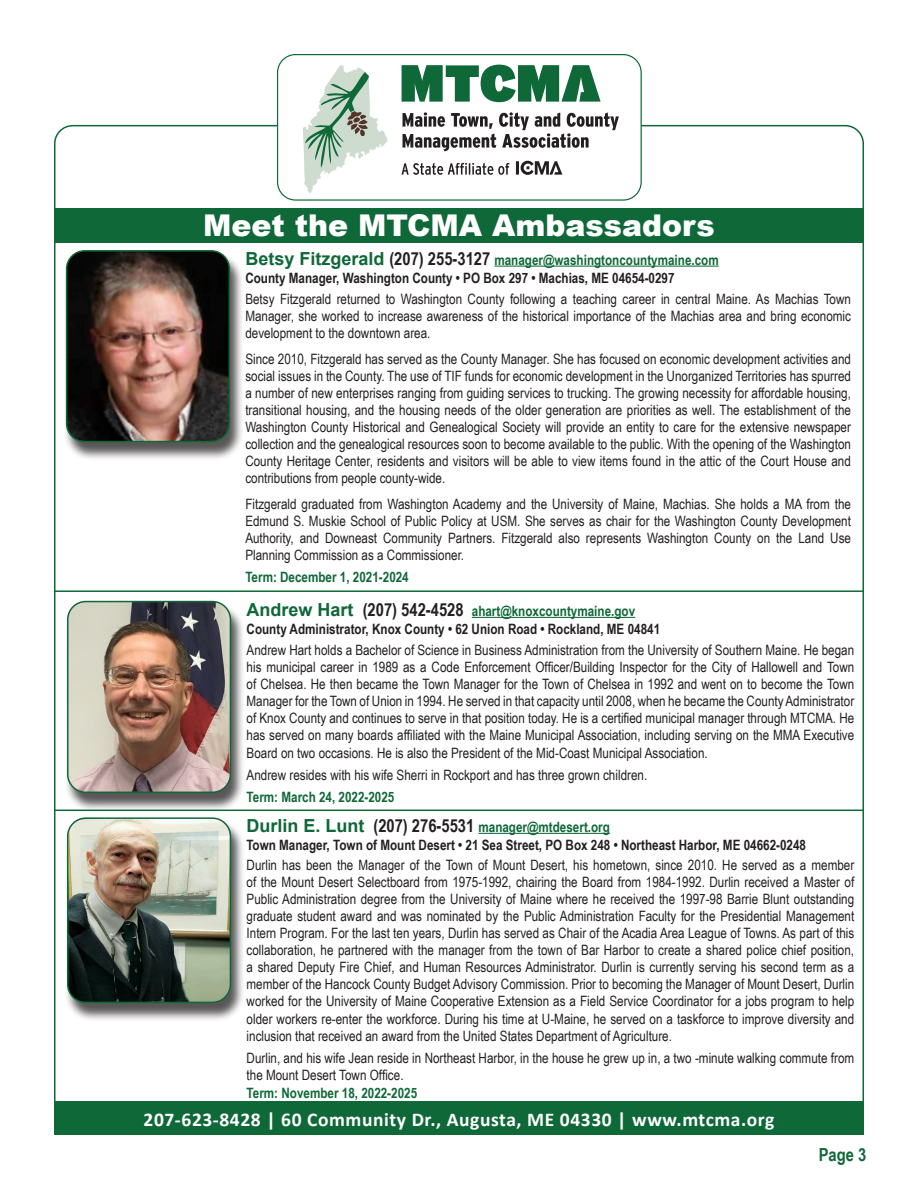
<style>
.page{position:relative;width:918px;height:1188px;background:#fff}
.page>*{position:absolute;margin:0;border:0;box-sizing:border-box;transform-origin:0 0}
.t1{font:900 30px "Arial";color:#fff}
.t2{font:700 19.5px "Calibri";letter-spacing:.03em;color:#fff}
.t3{font:700 18px "Arial Narrow";color:#0f6838}
.t4{font:14.25px/17.1px "Arial Narrow";color:#231f20;text-align:justify}
.t5{font:700 14.25px "Arial Narrow";color:#0f6838}
.t6{font:700 14.25px "Arial Narrow";color:#231f20}
.s1{font-family:"Arial";font-size:18px}
.s2{font-size:18px;color:#231f20}
</style>
<div class="page">
<div style="left:54px;top:1101px;width:810px;height:34px;background:#0f6838"></div>
<div style="left:54px;top:208px;width:810px;height:35px;background:#0f6838"></div>
<svg style="left:403px;top:112px;width:216px;height:39px"></svg>
<svg style="left:516px;top:161px;width:46px;height:14px"></svg>
<svg style="left:402px;top:163px;width:107px;height:12px"></svg>
<svg style="left:402px;top:65px;width:199px;height:37px"></svg>
<svg style="left:303px;top:65px;width:85px;height:128px"></svg>
<div style="left:277px;top:54px;width:365px;height:147px;border:1px solid #0f6838;border-radius:18px"></div>
<hr style="left:55px;top:590px;width:809px;height:2px;background:#0f6838">
<hr style="left:494px;top:266px;width:225px;height:1px;background:#0f6838">
<div style="left:63px;top:252px;width:180px;height:209px;background:#231f20;opacity:.75"></div>
<img style="left:67px;top:251px;width:162px;height:191px">
<div style="left:66px;top:250px;width:164px;height:192px;border:2px solid #0f6838;border-radius:18px"></div>
<hr style="left:472px;top:617px;width:163px;height:1px;background:#0f6838">
<div style="left:64px;top:603px;width:180px;height:208px;background:#231f20;opacity:.75"></div>
<img style="left:68px;top:602px;width:162px;height:190px">
<div style="left:67px;top:601px;width:164px;height:192px;border:2px solid #0f6838;border-radius:18px"></div>
<hr style="left:54px;top:810px;width:809px;height:1px;background:#0f6838">
<hr style="left:478px;top:833px;width:132px;height:1px;background:#0f6838">
<div style="left:64px;top:820px;width:180px;height:202px;background:#231f20;opacity:.75"></div>
<img style="left:68px;top:820px;width:162px;height:182px">
<div style="left:67px;top:817px;width:164px;height:186px;border:2px solid #0f6838;border-radius:18px"></div>
<p class="t1" style="left:203px;top:204px;width:513px">Meet the MTCMA Ambassadors</p>
<p class="t5" style="left:245px;top:249px;width:475px"><span class="s1">Betsy Fitzgerald</span> <span class="s2">(207) 255-3127</span> manager@washingtoncountymaine.com</p>
<p class="t6" style="left:245px;top:267px;width:431px">County Manager, Washington County • PO Box 297 • Machias, ME 04654-0297</p>
<p class="t4" style="left:245px;top:290px;width:607px">Betsy Fitzgerald returned to Washington County following a teaching career in central Maine. As Machias Town Manager, she worked to increase awareness of the historical importance of the Machias area and bring economic development to the downtown area.</p>
<p class="t4" style="left:245px;top:349px;width:607px">Since 2010, Fitzgerald has served as the County Manager. She has focused on economic development activities and social issues in the County. The use of TIF funds for economic development in the Unorganized Territories has spurred a number of new enterprises ranging from guiding services to trucking. The growing necessity for affordable housing, transitional housing, and the housing needs of the older generation are priorities as well. The establishment of the Washington County Historical and Genealogical Society will provide an entity to care for the extensive newspaper collection and the genealogical resources soon to become available to the public. With the opening of the Washington County Heritage Center, residents and visitors will be able to view items found in the attic of the Court House and contributions from people county-wide.</p>
<p class="t4" style="left:245px;top:495px;width:607px">Fitzgerald graduated from Washington Academy and the University of Maine, Machias. She holds a MA from the Edmund S. Muskie School of Public Policy at USM. She serves as chair for the Washington County Development Authority, and Downeast Community Partners. Fitzgerald also represents Washington County on the Land Use Planning Commission as a Commissioner.</p>
<p class="t5" style="left:245px;top:567px;width:165px">Term: December 1, 2021-2024</p>
<p class="t5" style="left:247px;top:600px;width:390px"><span class="s1">Andrew Hart</span> <span class="s2">(207) 542-4528</span> ahart@knoxcountymaine.gov</p>
<p class="t6" style="left:247px;top:618px;width:415px">County Administrator, Knox County • 62 Union Road • Rockland, ME 04841</p>
<p class="t4" style="left:247px;top:641px;width:609px">Andrew Hart holds a Bachelor of Science in Business Administration from the University of Southern Maine. He began his municipal career in 1989 as a Code Enforcement Officer/Building Inspector for the City of Hallowell and Town of Chelsea. He then became the Town Manager for the Town of Chelsea in 1992 and went on to become the Town Manager for the Town of Union in 1994. He served in that capacity until 2008, when he became the County Administrator of Knox County and continues to serve in that position today. He is a certified municipal manager through MTCMA. He has served on many boards affiliated with the Maine Municipal Association, including serving on the MMA Executive Board on two occasions. He is also the President of the Mid-Coast Municipal Association.</p>
<p class="t4" style="left:247px;top:766px;width:402px">Andrew resides with his wife Sherri in Rockport and has three grown children.</p>
<p class="t5" style="left:247px;top:786px;width:149px">Term: March 24, 2022-2025</p>
<p class="t5" style="left:246px;top:816px;width:365px"><span class="s1">Durlin E. Lunt</span> <span class="s2">(207) 276-5531</span> manager@mtdesert.org</p>
<p class="t6" style="left:246px;top:834px;width:561px">Town Manager, Town of Mount Desert • 21 Sea Street, PO Box 248 • Northeast Harbor, ME 04662-0248</p>
<p class="t4" style="left:247px;top:856px;width:609px">Durlin has been the Manager of the Town of Mount Desert, his hometown, since 2010. He served as a member of the Mount Desert Selectboard from 1975-1992, chairing the Board from 1984-1992. Durlin received a Master of Public Administration degree from the University of Maine where he received the 1997-98 Barrie Blunt outstanding graduate student award and was nominated by the Public Administration Faculty for the Presidential Management Intern Program. For the last ten years, Durlin has served as Chair of the Acadia Area League of Towns. As part of this collaboration, he partnered with the manager from the town of Bar Harbor to create a shared police chief position, a shared Deputy Fire Chief, and Human Resources Administrator. Durlin is currently serving his second term as a member of the Hancock County Budget Advisory Commission. Prior to becoming the Manager of Mount Desert, Durlin worked for the University of Maine Cooperative Extension as a Field Service Coordinator for a jobs program to help older workers re-enter the workforce. During his time at U-Maine, he served on a taskforce to improve diversity and inclusion that received an award from the United States Department of Agriculture.</p>
<p class="t4" style="left:247px;top:1049px;width:609px">Durlin, and his wife Jean reside in Northeast Harbor, in the house he grew up in, a two -minute walking commute from the Mount Desert Town Office.</p>
<p class="t5" style="left:247px;top:1082px;width:172px">Term: November 18, 2022-2025</p>
<p class="t2" style="left:144px;top:1105px;width:632px">207-623-8428 | 60 Community Dr., Augusta, ME 04330 | www.mtcma.org</p>
<p class="t3" style="left:819px;top:1141px;width:49px">Page 3</p>
</div>
